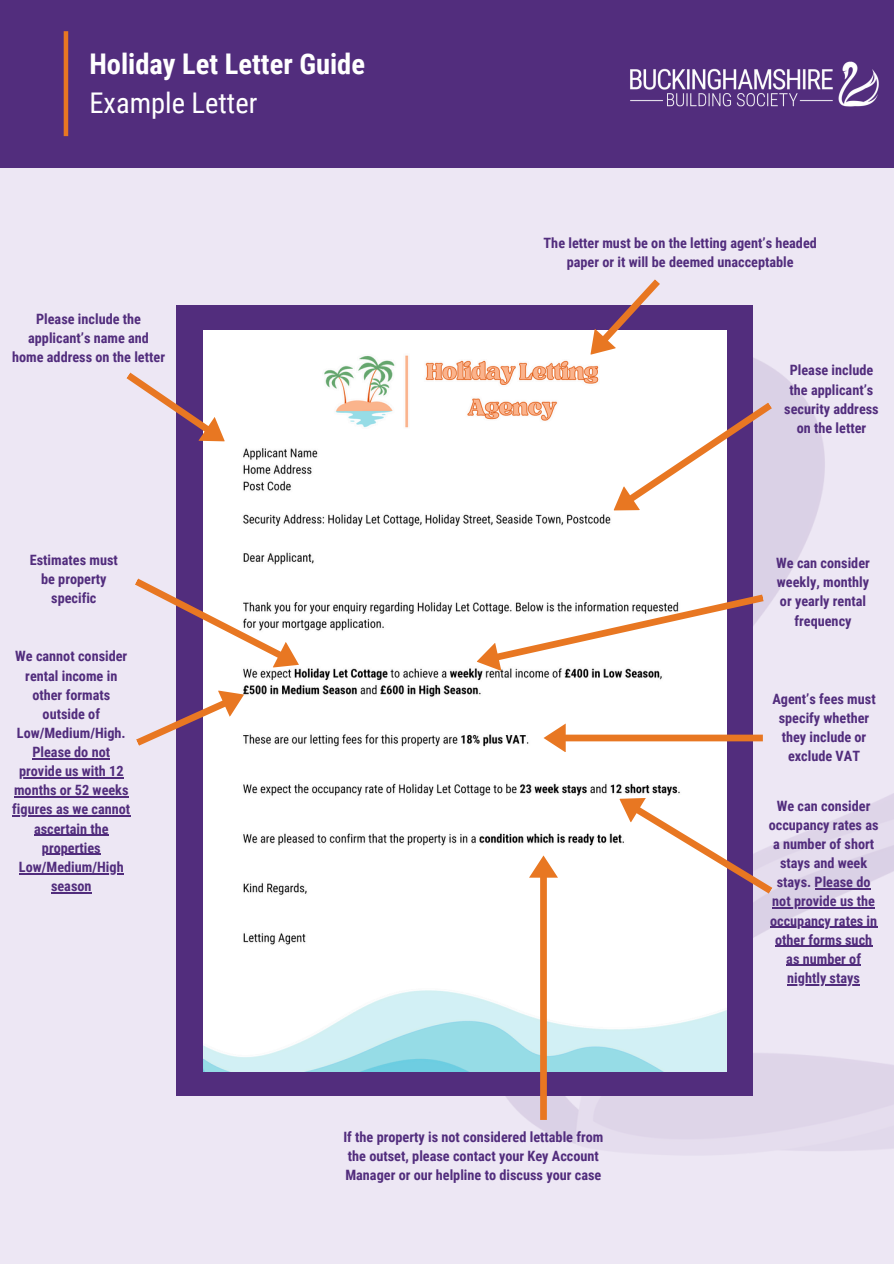
<style>
.page{position:relative;width:894px;height:1264px;background:#fff}
.page>*{position:absolute;margin:0;border:0;box-sizing:border-box;transform-origin:0 0}
.t1{font:700 28.5px "Roboto Condensed";color:#fff}
.t2{font:28.5px "Roboto Condensed";color:#fff}
.t3{font:700 14.25px/19.2px "Roboto Condensed";color:#522d7d;text-align:center}
</style>
<div class="page">
<div style="left:0;top:0;width:893px;height:1263px;background:#ede7f4"></div>
<img style="left:301px;top:167px;width:592px;height:984px">
<div style="left:0;top:0;width:893px;height:167px;background:#522d7d"></div>
<hr style="left:64px;top:31px;width:4px;height:105px;background:#e87722">
<img style="left:630px;top:61px;width:249px;height:46px">
<div style="left:176px;top:305px;width:576px;height:790px;background:#522d7d"></div>
<img style="left:203px;top:331px;width:523px;height:740px">
<svg style="left:476px;top:594px;width:287px;height:77px;background:#e6d8d7"></svg>
<svg style="left:543px;top:723px;width:219px;height:29px;background:#e8c7b9"></svg>
<hr style="left:32px;top:758px;width:78px;height:1px;background:#522d7d">
<hr style="left:19px;top:777px;width:104px;height:1px;background:#522d7d">
<hr style="left:14px;top:796px;width:115px;height:1px;background:#522d7d">
<hr style="left:12px;top:815px;width:118px;height:1px;background:#522d7d">
<hr style="left:34px;top:834px;width:74px;height:1px;background:#522d7d">
<hr style="left:42px;top:853px;width:59px;height:2px;background:#522d7d">
<hr style="left:19px;top:873px;width:105px;height:1px;background:#522d7d">
<hr style="left:51px;top:892px;width:41px;height:1px;background:#522d7d">
<svg style="left:135px;top:578px;width:164px;height:89px"></svg>
<svg style="left:136px;top:690px;width:108px;height:55px"></svg>
<hr style="left:814px;top:888px;width:56px;height:1px;background:#522d7d">
<hr style="left:772px;top:907px;width:102px;height:1px;background:#522d7d">
<hr style="left:769px;top:926px;width:108px;height:1px;background:#522d7d">
<hr style="left:774px;top:945px;width:98px;height:1px;background:#522d7d">
<hr style="left:786px;top:964px;width:74px;height:2px;background:#522d7d">
<hr style="left:787px;top:984px;width:72px;height:1px;background:#522d7d">
<svg style="left:619px;top:798px;width:153px;height:95px"></svg>
<svg style="left:529px;top:855px;width:29px;height:264px;background:#e0c7b9"></svg>
<svg style="left:126px;top:372px;width:99px;height:69px"></svg>
<svg style="left:590px;top:279px;width:70px;height:76px"></svg>
<svg style="left:613px;top:402px;width:158px;height:108px"></svg>
<h1 class="t1" style="left:89px;top:48px;width:277px">Holiday Let Letter Guide</h1>
<p class="t2" style="left:89px;top:87px;width:169px">Example Letter</p>
<p class="t3" style="left:12px;top:309px;width:154px">Please include the applicant’s name and home address on the letter</p>
<p class="t3" style="left:543px;top:234px;width:275px">The letter must be on the letting agent’s headed paper or it will be deemed unacceptable</p>
<p class="t3" style="left:784px;top:361px;width:96px">Please include the applicant’s security address on the letter</p>
<p class="t3" style="left:30px;top:550px;width:90px">Estimates must be property specific</p>
<p class="t3" style="left:776px;top:553px;width:95px">We can consider weekly, monthly or yearly rental frequency</p>
<p class="t3" style="left:15px;top:647px;width:114px">We cannot consider rental income in other formats outside of<br>Low/Medium/High.<br>Please do not</p>
<p class="t3" style="left:14px;top:761px;width:116px">provide us with 12 months or 52 weeks</p>
<p class="t3" style="left:12px;top:800px;width:119px">figures as we cannot ascertain the</p>
<p class="t3" style="left:42px;top:838px;width:60px">properties</p>
<p class="t3" style="left:19px;top:857px;width:106px">Low/Medium/High season</p>
<p class="t3" style="left:343px;top:1126px;width:261px;text-align:left">If the property is not considered lettable from the outset, please contact your Key Account<br>Manager or our helpline to discuss your case</p>
<p class="t3" style="left:772px;top:689px;width:105px">Agent’s fees must specify whether they include or exclude VAT</p>
<p class="t3" style="left:768px;top:796px;width:111px">We can consider occupancy rates as a number of short stays and week stays. Please do</p>
<p class="t3" style="left:772px;top:891px;width:104px">not provide us the</p>
<p class="t3" style="left:769px;top:911px;width:109px">occupancy rates in other forms such as number of</p>
<p class="t3" style="left:787px;top:968px;width:74px">nightly stays</p>
</div>
